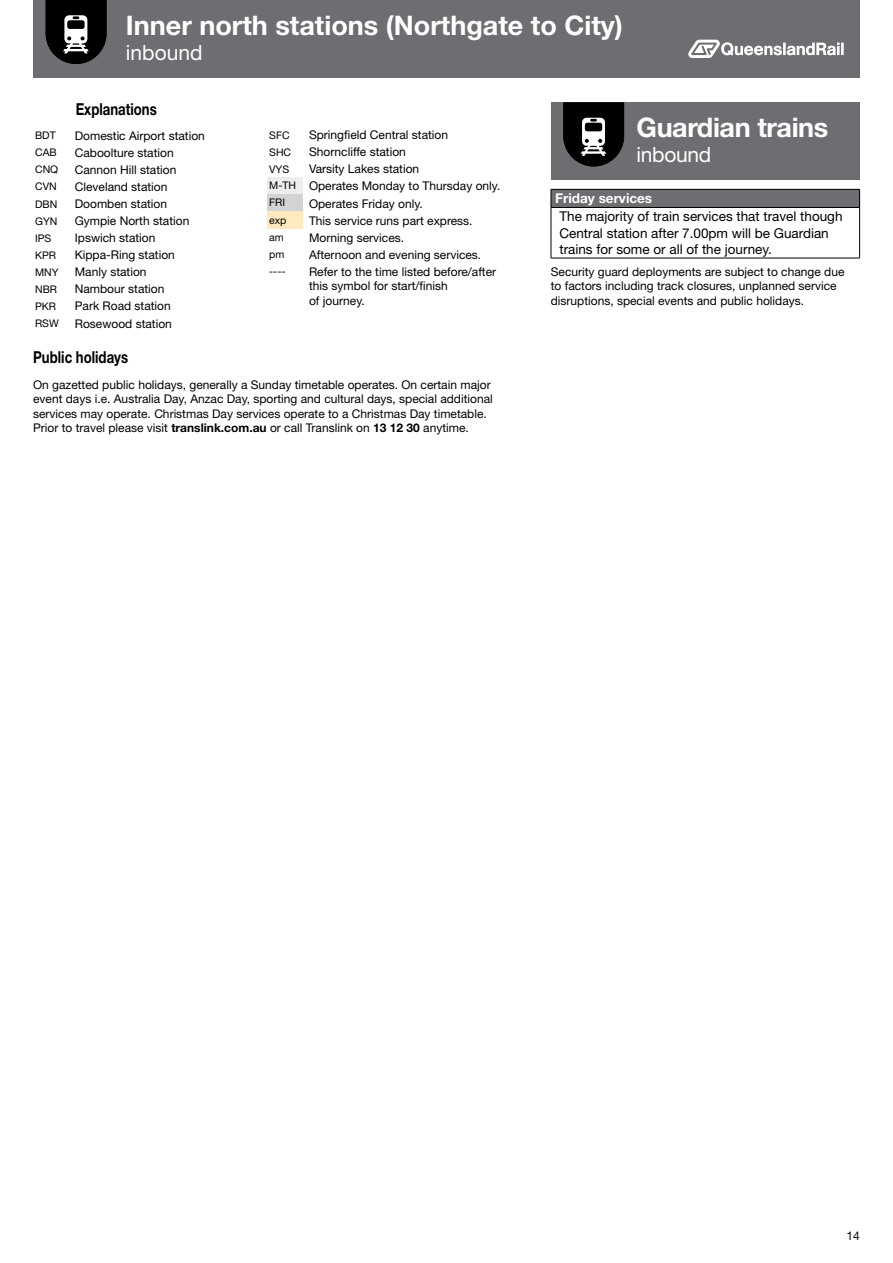
<style>
.page{position:relative;width:893px;height:1263px;background:#fff}
.page>*{position:absolute;margin:0;border:0;box-sizing:border-box;transform-origin:0 0}
.t1{font:700 27px "Helvetica Neue LT Std";color:#fff}
.t2{font:21px "Helvetica Neue LT Std";letter-spacing:-.005em;color:#fff}
.t3{font:700 16.5px "Helvetica Neue LT Std";color:#000;scale:.8 1}
.t4{font:13.5px/16.2px "Helvetica Neue LT Std";color:#000}
.t5{font:700 13.5px "Helvetica Neue LT Std";color:#fff}
.t6{font:12px/14.4px "Helvetica Neue LT Std";color:#000}
.t7{font:10.5px "Helvetica Neue LT Std";color:#000}
.s1{font-size:10.5px}
.s2{font-weight:700}
</style>
<div class="page">
<div style="left:33px;top:0;width:827px;height:77px;background:#6d6e71"></div>
<svg style="left:688px;top:40px;width:156px;height:18px"></svg>
<svg style="left:46px;top:0;width:60px;height:64px;background:#303030"></svg>
<div style="left:267px;top:178px;width:36px;height:17px;background:#ededee"></div>
<div style="left:267px;top:195px;width:36px;height:17px;background:#d1d3d4"></div>
<div style="left:267px;top:212px;width:36px;height:17px;background:#ffeabf"></div>
<div style="left:551px;top:102px;width:308px;height:78px;background:#6d6e71"></div>
<svg style="left:563px;top:102px;width:61px;height:64px;background:#2f2f30"></svg>
<div style="left:551px;top:189px;width:309px;height:18px;background:#6d6e71"></div>
<hr style="left:551px;top:189px;width:309px;height:1px;background:#000">
<svg style="left:551px;top:189px;width:1px;height:18px"></svg>
<svg style="left:859px;top:189px;width:1px;height:18px"></svg>
<hr style="left:551px;top:207px;width:309px;height:1px;background:#000">
<hr style="left:551px;top:208px;width:1px;height:50px;background:#000">
<hr style="left:859px;top:208px;width:1px;height:50px;background:#000">
<hr style="left:551px;top:258px;width:309px;height:1px;background:#000">
<h1 class="t1" style="left:126px;top:8px;width:499px">Inner north stations (Northgate to City)</h1>
<h2 class="t2" style="left:126px;top:40px;width:78px">inbound</h2>
<h3 class="t3" style="left:76px;top:99px;width:103px">Explanations</h3>
<p class="t7" style="left:35px;top:129px;width:22px">BDT</p>
<p class="t6" style="left:75px;top:128px;width:132px">Domestic Airport station</p>
<p class="t7" style="left:35px;top:146px;width:23px">CAB</p>
<p class="t6" style="left:75px;top:145px;width:100px">Caboolture station</p>
<p class="t7" style="left:35px;top:163px;width:25px">CNQ</p>
<p class="t6" style="left:75px;top:162px;width:103px">Cannon Hill station</p>
<p class="t7" style="left:35px;top:180px;width:23px">CVN</p>
<p class="t6" style="left:75px;top:179px;width:94px">Cleveland station</p>
<p class="t7" style="left:35px;top:197px;width:24px">DBN</p>
<p class="t6" style="left:75px;top:196px;width:94px">Doomben station</p>
<p class="t7" style="left:35px;top:215px;width:24px">GYN</p>
<p class="t6" style="left:75px;top:213px;width:116px">Gympie North station</p>
<p class="t7" style="left:35px;top:232px;width:18px">IPS</p>
<p class="t6" style="left:75px;top:231px;width:82px">Ipswich station</p>
<p class="t7" style="left:35px;top:249px;width:23px">KPR</p>
<p class="t6" style="left:75px;top:248px;width:102px">Kippa-Ring station</p>
<p class="t7" style="left:35px;top:266px;width:25px">MNY</p>
<p class="t6" style="left:75px;top:265px;width:73px">Manly station</p>
<p class="t7" style="left:35px;top:283px;width:23px">NBR</p>
<p class="t6" style="left:75px;top:282px;width:91px">Nambour station</p>
<p class="t7" style="left:35px;top:300px;width:23px">PKR</p>
<p class="t6" style="left:75px;top:299px;width:98px">Park Road station</p>
<p class="t7" style="left:35px;top:317px;width:25px">RSW</p>
<p class="t6" style="left:75px;top:316px;width:99px">Rosewood station</p>
<p class="t7" style="left:269px;top:129px;width:22px">SFC</p>
<p class="t6" style="left:309px;top:128px;width:141px">Springfield Central station</p>
<p class="t7" style="left:269px;top:146px;width:23px">SHC</p>
<p class="t6" style="left:309px;top:145px;width:98px">Shorncliffe station</p>
<p class="t7" style="left:269px;top:163px;width:22px">VYS</p>
<p class="t6" style="left:269px;top:160px;width:233px;line-height:17.1px;text-indent:40px">Varsity Lakes station<br><span class="s1">M-TH</span> Operates Monday to Thursday only.</p>
<p class="t7" style="left:269px;top:196px;width:17px">FRI</p>
<p class="t6" style="left:309px;top:196px;width:115px">Operates Friday only.</p>
<p class="t7" style="left:269px;top:214px;width:19px">exp</p>
<p class="t6" style="left:309px;top:213px;width:165px">This service runs part express.</p>
<p class="t7" style="left:269px;top:231px;width:16px">am</p>
<p class="t6" style="left:309px;top:230px;width:97px">Morning services.</p>
<p class="t7" style="left:269px;top:248px;width:17px">pm</p>
<p class="t6" style="left:309px;top:247px;width:174px">Afternoon and evening services.</p>
<p class="t7" style="left:269px;top:265px;width:18px">----</p>
<p class="t6" style="left:309px;top:264px;width:189px">Refer to the time listed before/after this symbol for start/finish<br>of journey.</p>
<h3 class="t3" style="left:33px;top:347px;width:120px">Public holidays</h3>
<p class="t6" style="left:33px;top:377px;width:461px">On gazetted public holidays, generally a Sunday timetable operates. On certain major event days i.e. Australia Day, Anzac Day, sporting and cultural days, special additional services may operate. Christmas Day services operate to a Christmas Day timetable.<br>Prior to travel please visit <span class="s2">translink.com.au</span> or call Translink on <span class="s2">13 12 30</span> anytime.</p>
<h1 class="t1" style="left:637px;top:111px;width:193px">Guardian trains</h1>
<h2 class="t2" style="left:637px;top:142px;width:76px">inbound</h2>
<p class="t5" style="left:555px;top:190px;width:98px">Friday services</p>
<p class="t4" style="left:559px;top:208px;width:285px">The majority of train services that travel though<br>Central station after 7.00pm will be Guardian trains for some or all of the journey.</p>
<p class="t6" style="left:551px;top:264px;width:295px">Security guard deployments are subject to change due to factors including track closures, unplanned service disruptions, special events and public holidays.</p>
<p class="t6" style="left:846px;top:1228px;width:15px">14</p>
</div>
